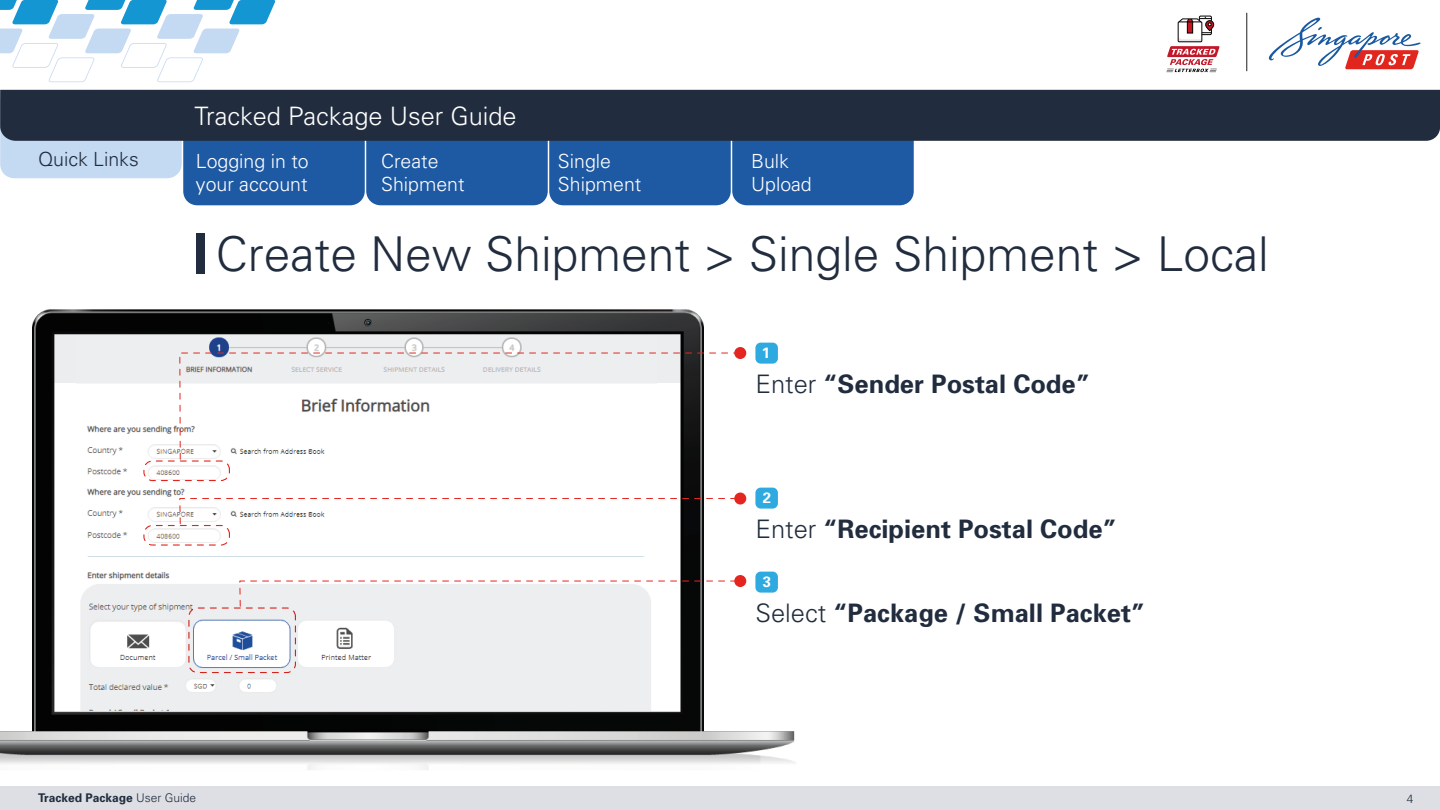
<style>
.page{position:relative;width:1440px;height:810px;background:#fff}
.page>*{position:absolute;margin:0;border:0;box-sizing:border-box;transform-origin:0 0}
.t1{font:300 48px "Univers";color:#212d3e}
.t2{font:700 25.5px "Univers";color:#212d3e}
.t3{font:300 25.35px "Univers";color:#fff}
.t4{font:300 19.5px/23.4px "Univers";color:#fff}
.t5{font:300 19.5px "Univers";color:#212d3e}
.t6{font:700 15px "Univers";color:#fff}
.t7{font:700 12px "Univers";color:#212d3e}
.t8{font:300 12px "Univers";color:#212d3e}
.s1{font-weight:300}
</style>
<div class="page">
<img style="left:0;top:310px;width:795px;height:460px">
<div style="left:143px;top:460px;width:87px;height:21px;border:1px dashed #e52620;border-radius:9px"></div>
<svg style="left:179px;top:352px;width:558px;height:108px"></svg>
<div style="left:734px;top:347px;width:12px;height:12px;background:#e52620;border-radius:50%"></div>
<div style="left:143px;top:525px;width:87px;height:21px;border:1px dashed #e52620;border-radius:9px"></div>
<svg style="left:179px;top:498px;width:558px;height:27px"></svg>
<div style="left:734px;top:493px;width:12px;height:12px;background:#e52620;border-radius:50%"></div>
<div style="left:188px;top:607px;width:108px;height:66px;border:1px dashed #e52620;border-radius:9px"></div>
<svg style="left:239px;top:580px;width:498px;height:27px"></svg>
<div style="left:734px;top:575px;width:12px;height:12px;background:#e52620;border-radius:50%"></div>
<div style="left:196px;top:233px;width:9px;height:41px;background:#212d3e"></div>
<div style="left:755px;top:343px;width:23px;height:21px;background:#2faae1;border-radius:5px"></div>
<div style="left:755px;top:488px;width:23px;height:21px;background:#2faae1;border-radius:5px"></div>
<div style="left:755px;top:572px;width:23px;height:21px;background:#2faae1;border-radius:5px"></div>
<svg style="left:0;top:0;width:276px;height:82px"></svg>
<svg style="left:0;top:141px;width:914px;height:64px;background:#4677b4"></svg>
<div style="left:0;top:90px;width:1440px;height:51px;background:#212d3e"></div>
<div style="left:0;top:787px;width:1440px;height:23px;background:#dedfe4"></div>
<svg style="left:1269px;top:18px;width:152px;height:51px"></svg>
<hr style="left:1246px;top:13px;width:1px;height:58px;background:#1e1e1c">
<div style="left:1199px;top:16px;width:13px;height:19px;border:1px solid #010101"></div>
<svg style="left:1166px;top:17px;width:54px;height:56px"></svg>
<p class="t5" style="left:38px;top:148px;width:102px">Quick Links</p>
<p class="t3" style="left:194px;top:101px;width:324px">Tracked Package User Guide</p>
<p class="t4" style="left:196px;top:149px;width:114px">Logging in to your account</p>
<p class="t4" style="left:381px;top:149px;width:85px">Create<br>Shipment</p>
<p class="t4" style="left:558px;top:149px;width:85px">Single<br>Shipment</p>
<p class="t4" style="left:751px;top:149px;width:62px">Bulk<br>Upload</p>
<h1 class="t1" style="left:216px;top:225px;width:1054px">Create New Shipment &gt; Single Shipment &gt; Local</h1>
<p class="t6" style="left:762px;top:344px;width:10px">1</p>
<p class="t2" style="left:755px;top:369px;width:336px"><span class="s1">Enter</span> “Sender Postal Code”</p>
<p class="t6" style="left:763px;top:489px;width:10px">2</p>
<p class="t2" style="left:755px;top:514px;width:363px"><span class="s1">Enter</span> “Recipient Postal Code”</p>
<p class="t6" style="left:763px;top:573px;width:10px">3</p>
<p class="t2" style="left:755px;top:598px;width:391px"><span class="s1">Select</span> “Package / Small Packet”</p>
<p class="t7" style="left:38px;top:790px;width:160px">Tracked Package <span class="s1">User Guide</span></p>
<p class="t8" style="left:1407px;top:791px;width:8px">4</p>
</div>
